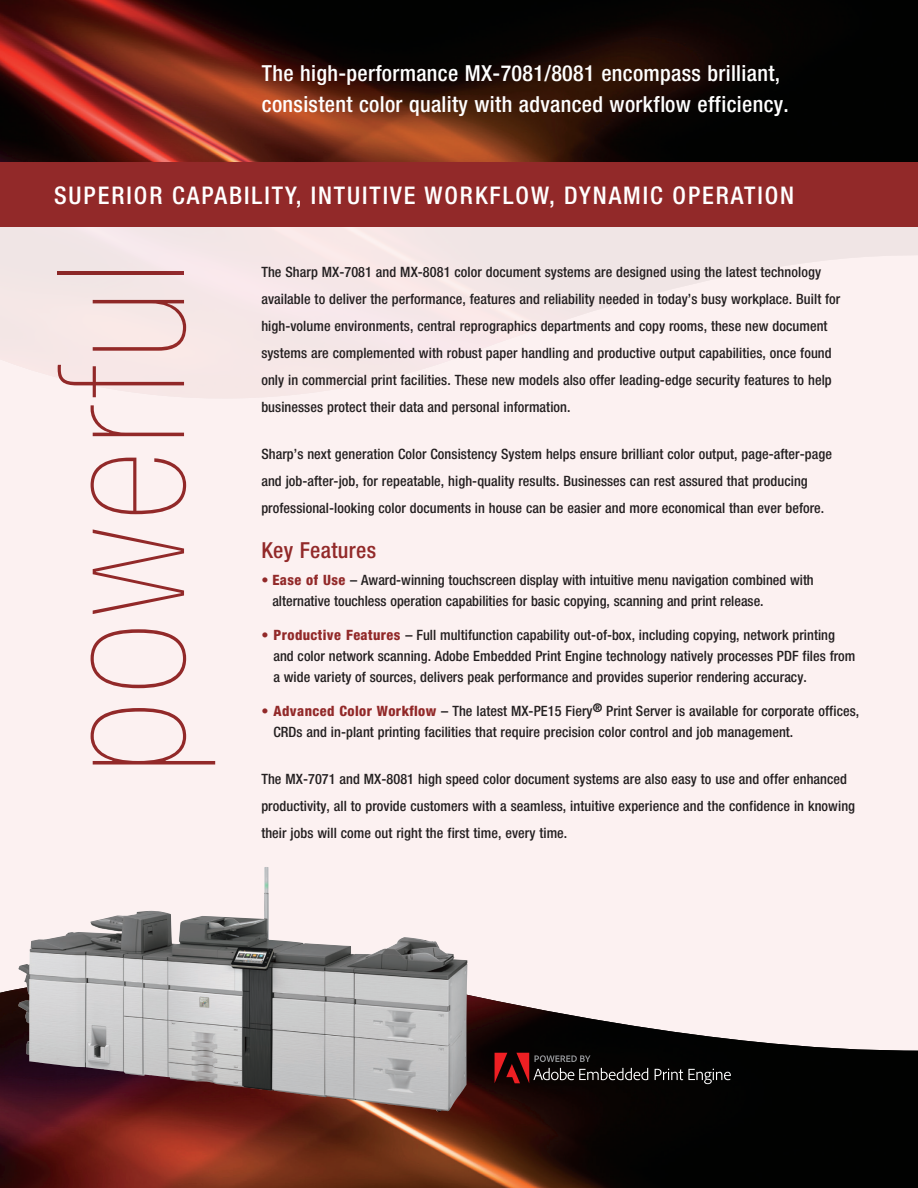
<style>
.page{position:relative;width:918px;height:1188px;background:#fff}
.page>*{position:absolute;margin:0;border:0;box-sizing:border-box;transform-origin:0 0}
.t1{font:200 condensed 177px "Helvetica Neue LT Std";letter-spacing:.04em;color:#922929}
.t2{font:500 condensed 24.3px "Helvetica Neue LT Std";letter-spacing:.08em;color:#fff}
.t3{font:500 condensed 22.2px/31.5px "Helvetica Neue LT Std";letter-spacing:.015em;color:#fff}
.t4{font:500 condensed 22.2px "Helvetica Neue LT Std";letter-spacing:.015em;color:#922929}
.t5{font:500 condensed 14.25px/27px "Helvetica Neue LT Std";letter-spacing:.005em;color:#231f20}
.s1{color:#922929}
.s2{font-weight:800;color:#922929}
</style>
<div class="page">
<div style="left:0;top:216px;width:918px;height:972px;background:#fcf1f1"></div>
<img style="left:0;top:0;width:918px;height:162px">
<svg style="left:266px;top:938px;width:202px;height:32px"></svg>
<img style="left:0;top:970px;width:918px;height:218px">
<svg style="left:495px;top:1053px;width:153px;height:30px;background:#361e1e"></svg>
<svg style="left:655px;top:1069px;width:76px;height:15px"></svg>
<img style="left:18px;top:867px;width:248px;height:149px">
<div style="left:0;top:162px;width:918px;height:65px;background:#922929"></div>
<h3 class="t3" style="left:262px;top:57px;width:528px">The high-performance MX-7081/8081 encompass brilliant, consistent color quality with advanced workflow efficiency.</h3>
<h2 class="t2" style="left:54px;top:181px;width:742px">SUPERIOR CAPABILITY, INTUITIVE WORKFLOW, DYNAMIC OPERATION</h2>
<h2 class="t2" style="left:54px;top:181px;width:596px">DESIGNED FOR THE ECHNOLOGY-DRIVEN WORKPL CE</h2>
<h1 class="t1" style="left:25px;top:774px;width:514px;rotate:-90deg">powerful</h1>
<p class="t5" style="left:261px;top:258px;width:581px">The Sharp MX-7081 and MX-8081 color document systems are designed using the latest technology available to deliver the performance, features and reliability needed in today’s busy workplace. Built for high-volume environments, central reprographics departments and copy rooms, these new document systems are complemented with robust paper handling and productive output capabilities, once found only in commercial print facilities. These new models also offer leading-edge security features to help businesses protect their data and personal information.</p>
<p class="t5" style="left:261px;top:440px;width:572px">Sharp’s next generation Color Consistency System helps ensure brilliant color output, page-after-page and job-after-job, for repeatable, high-quality results. Businesses can rest assured that producing professional-looking color documents in house can be easier and more economical than ever before.</p>
<h3 class="t4" style="left:261px;top:537px;width:116px">Key Features</h3>
<p class="t5" style="left:272px;top:569px;width:543px;line-height:21px;text-indent:-11px"><span class="s1">•</span> <span class="s2">Ease of Use</span> – Award-winning touchscreen display with intuitive menu navigation combined with alternative touchless operation capabilities for basic copying, scanning and print release.</p>
<p class="t5" style="left:273px;top:624px;width:584px;line-height:21px;text-indent:-12px"><span class="s2">• Productive Features</span> – Full multifunction capability out-of-box, including copying, network printing and color network scanning. Adobe Embedded Print Engine technology natively processes PDF files from a wide variety of sources, delivers peak performance and provides superior rendering accuracy.</p>
<p class="t5" style="left:273px;top:700px;width:587px;line-height:21px;text-indent:-12px"><span class="s2">• Advanced Color Workflow</span> – The latest MX-PE15 Fiery<sup>®</sup> Print Server is available for corporate offices,<br>CRDs and in-plant printing facilities that require precision color control and job management.</p>
<p class="t5" style="left:261px;top:765px;width:595px">The MX-7071 and MX-8081 high speed color document systems are also easy to use and offer enhanced productivity, all to provide customers with a seamless, intuitive experience and the confidence in knowing their jobs will come out right the first time, every time.</p>
</div>
